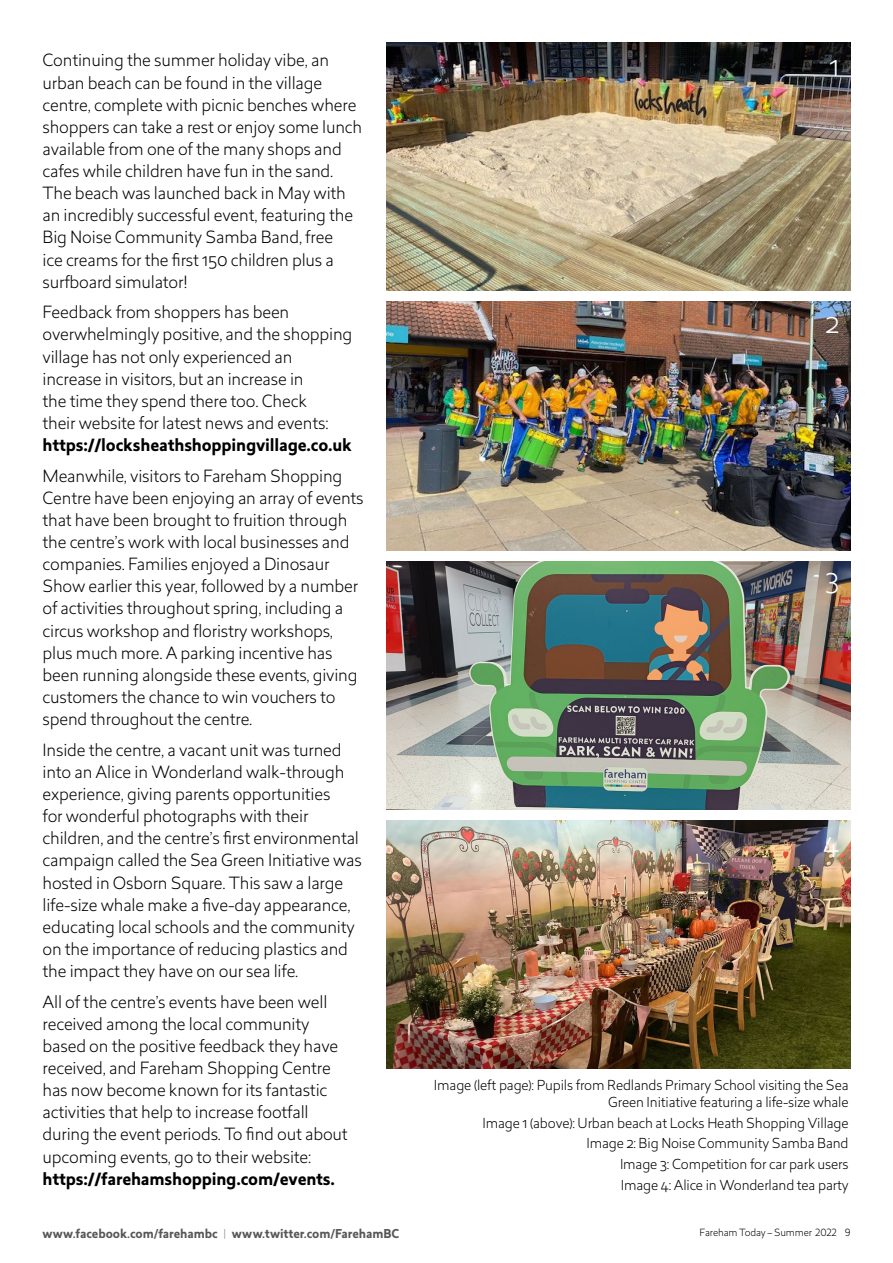
<style>
.page{position:relative;width:893px;height:1263px;background:#fff}
.page>*{position:absolute;margin:0;border:0;box-sizing:border-box;transform-origin:0 0}
.body_big_11pt_light{font:300 27px "Revisal";color:#fff}
.body_big_11pt_light-2{font:300 16.5px/22.2px "Revisal";letter-spacing:-.01em;color:#000}
.body_big_11pt_light-3{font:300 13.5px/16.5px "Revisal";letter-spacing:-.01em;color:#000;text-align:right}
.t1{font:700 12px "Revisal";letter-spacing:-.005em;color:#575756}
.t2{font:300 9.75px "Revisal";letter-spacing:-.01em;color:#000}
.s1{font-weight:700}
.s2{font-weight:500}
.s3{font-weight:100}
</style>
<div class="page">
<img style="left:386px;top:561px;width:464px;height:248px">
<img style="left:386px;top:43px;width:464px;height:248px">
<img style="left:386px;top:821px;width:464px;height:248px">
<img style="left:386px;top:302px;width:464px;height:248px">
<p class="body_big_11pt_light-2" style="left:43px;top:49px;width:321px">Continuing the summer holiday vibe, an urban beach can be found in the village centre, complete with picnic benches where shoppers can take a rest or enjoy some lunch available from one of the many shops and cafes while children have fun in the sand.<br>The beach was launched back in May with an incredibly successful event, featuring the Big Noise Community Samba Band, free<br>ice creams for the first 150 children plus a surfboard simulator!</p>
<p class="body_big_11pt_light-2" style="left:43px;top:301px;width:311px">Feedback from shoppers has been overwhelmingly positive, and the shopping village has not only experienced an increase in visitors, but an increase in<br>the time they spend there too. Check<br>their website for latest news and events: <span class="s1">https://locksheathshoppingvillage.co.uk</span></p>
<p class="body_big_11pt_light-2" style="left:43px;top:464px;width:323px">Meanwhile, visitors to Fareham Shopping Centre have been enjoying an array of events that have been brought to fruition through the centre’s work with local businesses and companies. Families enjoyed a Dinosaur Show earlier this year, followed by a number of activities throughout spring, including a circus workshop and floristry workshops, plus much more. A parking incentive has been running alongside these events, giving customers the chance to win vouchers to spend throughout the centre.</p>
<p class="body_big_11pt_light-2" style="left:43px;top:738px;width:321px">Inside the centre, a vacant unit was turned into an Alice in Wonderland walk-through experience, giving parents opportunities<br>for wonderful photographs with their children, and the centre’s first environmental campaign called the Sea Green Initiative was hosted in Osborn Square. This saw a large life-size whale make a five-day appearance, educating local schools and the community on the importance of reducing plastics and the impact they have on our sea life.</p>
<p class="body_big_11pt_light-2" style="left:43px;top:990px;width:307px">All of the centre’s events have been well received among the local community based on the positive feedback they have received, and Fareham Shopping Centre has now become known for its fantastic activities that help to increase footfall during the event periods. To find out about upcoming events, go to their website: <span class="s1">https://farehamshopping.com/events.</span></p>
<p class="body_big_11pt_light" style="left:829px;top:48px;width:11px">1</p>
<p class="body_big_11pt_light" style="left:825px;top:304px;width:16px">2</p>
<p class="body_big_11pt_light" style="left:825px;top:561px;width:15px">3</p>
<p class="body_big_11pt_light" style="left:823px;top:824px;width:18px">4</p>
<p class="body_big_11pt_light-3" style="left:434px;top:1077px;width:416px">Image (left page): Pupils from Redlands Primary School visiting the Sea<br>Green Initiative featuring a life-size whale</p>
<p class="body_big_11pt_light-3" style="left:483px;top:1114px;width:368px">Image 1 (above): Urban beach at Locks Heath Shopping Village</p>
<p class="body_big_11pt_light-3" style="left:586px;top:1135px;width:264px">Image 2: Big Noise Community Samba Band</p>
<p class="body_big_11pt_light-3" style="left:620px;top:1155px;width:230px">Image 3: Competition for car park users</p>
<p class="body_big_11pt_light-3" style="left:621px;top:1176px;width:229px">Image 4: Alice in Wonderland tea party</p>
<p class="t1" style="left:43px;top:1225px;width:358px">www<span class="s2">.</span>facebook<span class="s2">.</span>com<span class="s2">/</span>farehambc <span class="s3">|</span> www<span class="s2">.</span>twitter<span class="s2">.</span>com<span class="s2">/</span>FarehamBC</p>
<p class="t2" style="left:700px;top:1226px;width:152px">Fareham Today – Summer 2022 9</p>
</div>
